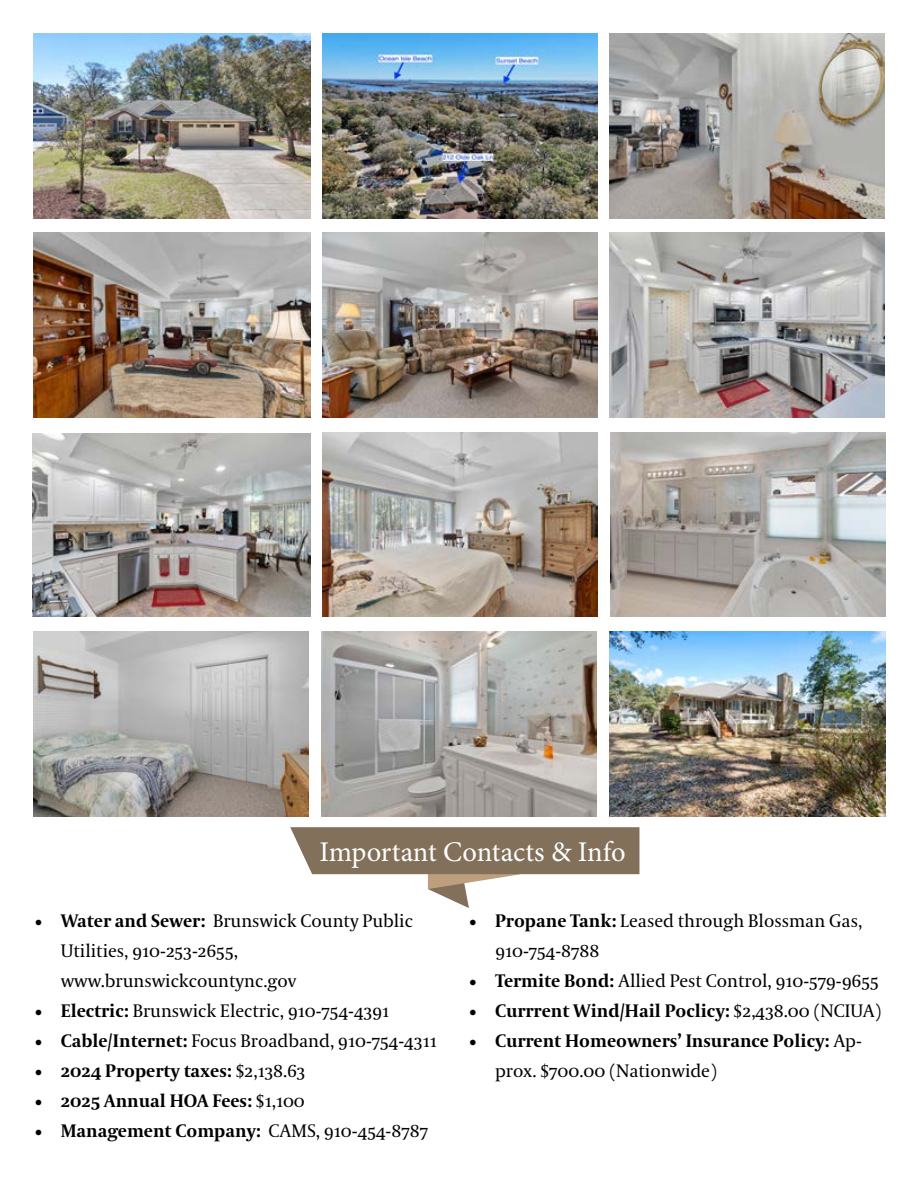
<style>
.page{position:relative;width:918px;height:1188px;background:#fff}
.page>*{position:absolute;margin:0;border:0;box-sizing:border-box;transform-origin:0 0}
.t1{font:28.5px "Minion Pro";color:#fff}
.t2{font:18px/30px "Coranto 2";color:#000}
.t3{font:700 18px/30px "Coranto 2";color:#000}
.s1{font-weight:700}
.s2{font-weight:400}
</style>
<div class="page">
<svg style="left:290px;top:827px;width:349px;height:81px"></svg>
<div style="left:319px;top:837px;width:311px;height:27px;background:#82705a"></div>
<img style="left:610px;top:34px;width:274px;height:185px">
<img style="left:34px;top:232px;width:276px;height:185px">
<img style="left:34px;top:34px;width:276px;height:185px">
<img style="left:323px;top:232px;width:275px;height:185px">
<img style="left:323px;top:34px;width:275px;height:185px">
<img style="left:610px;top:232px;width:274px;height:185px">
<img style="left:33px;top:434px;width:277px;height:183px">
<img style="left:323px;top:432px;width:275px;height:185px">
<img style="left:34px;top:632px;width:275px;height:185px">
<img style="left:611px;top:432px;width:274px;height:185px">
<img style="left:610px;top:632px;width:275px;height:185px">
<img style="left:321px;top:632px;width:275px;height:185px">
<h1 class="t1" style="left:319px;top:833px;width:308px">Important Contacts &amp; Info</h1>
<p class="t2" style="left:61px;top:907px;width:354px;text-indent:-27px"><span class="s1">• Water and Sewer:</span> Brunswick County Public<br>Utilities, 910-253-2655, www.brunswickcountync.gov</p>
<p class="t2" style="left:34px;top:997px;width:357px"><span class="s1">• Electric:</span> Brunswick Electric, 910-754-4391</p>
<p class="t2" style="left:34px;top:1027px;width:405px"><span class="s1">• Cable/Internet:</span> Focus Broadband, 910-754-4311</p>
<p class="t3" style="left:34px;top:1057px;width:273px">• 2024 Property taxes: <span class="s2">$2,138.63</span></p>
<p class="t3" style="left:34px;top:1087px;width:273px">• 2025 Annual HOA Fees: <span class="s2">$1,100</span></p>
<p class="t3" style="left:34px;top:1117px;width:396px">• Management Company: <span class="s2">CAMS, 910-454-8787</span></p>
<p class="t2" style="left:495px;top:907px;width:369px;text-indent:-27px"><span class="s1">• Propane Tank:</span> Leased through Blossman Gas,<br>910-754-8788</p>
<p class="t2" style="left:468px;top:967px;width:413px"><span class="s1">• Termite Bond:</span> Allied Pest Control, 910-579-9655</p>
<p class="t3" style="left:468px;top:997px;width:415px">• Currrent Wind/Hail Poclicy: <span class="s2">$2,438.00 (NCIUA)</span></p>
<p class="t3" style="left:495px;top:1027px;width:369px;text-indent:-27px">• Current Homeowners’ Insurance Policy: <span class="s2">Ap&shy;prox. $700.00 (Nationwide)</span></p>
</div>
